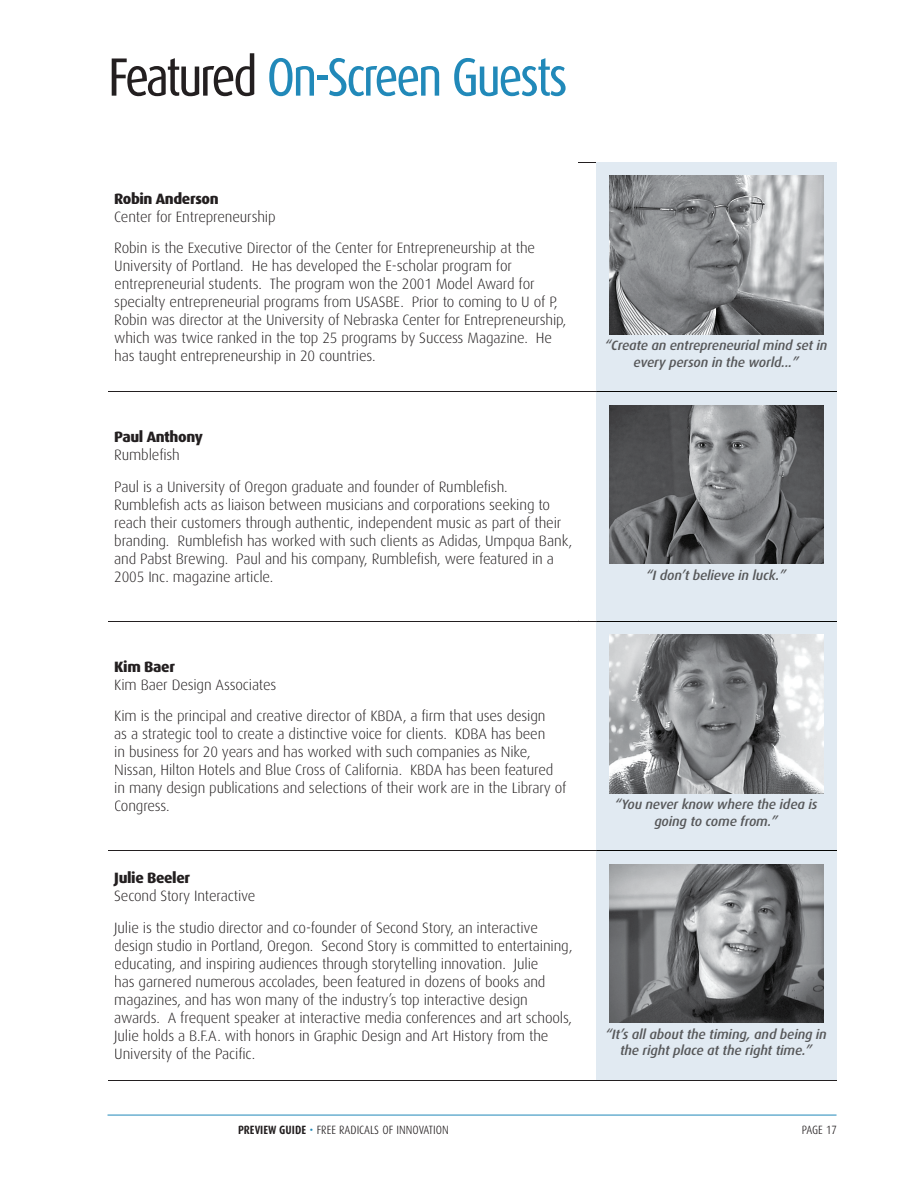
<style>
.page{position:relative;width:918px;height:1188px;background:#fff}
.page>*{position:absolute;margin:0;border:0;box-sizing:border-box;transform-origin:0 0}
.t1{font:54px "Dax Condensed";letter-spacing:-.05em;color:#2189b9}
.t2{font:300 15px/18px "Dax";letter-spacing:-.01em;color:#231f20}
.t3{font:800 15px "Dax";letter-spacing:-.025em;color:#231f20}
.t4{font:italic 500 13.5px/16.2px "Dax";letter-spacing:-.01em;color:#57585a;text-align:center}
.t5{font:300 12px "Dax Condensed";color:#231f20}
.s1{color:#231f20}
.s2{font-weight:700}
.s3{color:#2189b9}
</style>
<div class="page">
<hr style="left:108px;top:1115px;width:729px;height:1px;background:#2189b9">
<div style="left:597px;top:162px;width:240px;height:918px;background:#e1eaf2"></div>
<hr style="left:108px;top:850px;width:471px;height:1px;background:#231f20">
<hr style="left:597px;top:850px;width:240px;height:1px;background:#040503">
<svg style="left:579px;top:162px;width:17px;height:1px"></svg>
<hr style="left:108px;top:391px;width:471px;height:1px;background:#231f20">
<svg style="left:579px;top:391px;width:18px;height:1px"></svg>
<hr style="left:597px;top:391px;width:240px;height:1px;background:#040503">
<hr style="left:108px;top:621px;width:471px;height:1px;background:#231f20">
<svg style="left:579px;top:621px;width:18px;height:1px"></svg>
<hr style="left:597px;top:621px;width:240px;height:1px;background:#040503">
<svg style="left:579px;top:850px;width:18px;height:1px"></svg>
<hr style="left:108px;top:1080px;width:729px;height:1px;background:#231f20">
<img style="left:609px;top:176px;width:214px;height:158px">
<img style="left:609px;top:405px;width:214px;height:159px">
<img style="left:609px;top:635px;width:214px;height:158px">
<img style="left:609px;top:864px;width:214px;height:159px">
<h1 class="t1" style="left:108px;top:54px;width:461px"><span class="s1">Featured</span> On-Screen Guests</h1>
<p class="t3" style="left:114px;top:192px;width:106px">Robin Anderson</p>
<p class="t2" style="left:114px;top:202px;width:422px;line-height:31.5px">Center for Entrepreneurship<br>Robin is the Executive Director of the Center for Entrepreneurship at the</p>
<p class="t2" style="left:114px;top:258px;width:454px">University of Portland. He has developed the E-scholar program for entrepreneurial students. The program won the 2001 Model Award for specialty entrepreneurial programs from USASBE. Prior to coming to U of P, Robin was director at the University of Nebraska Center for Entrepreneurship, which was twice ranked in the top 25 programs by Success Magazine. He has taught entrepreneurship in 20 countries.</p>
<p class="t3" style="left:114px;top:431px;width:90px">Paul Anthony</p>
<p class="t2" style="left:114px;top:440px;width:395px;line-height:31.5px">Rumblefish<br>Paul is a University of Oregon graduate and founder of Rumblefish.</p>
<p class="t2" style="left:114px;top:497px;width:460px">Rumblefish acts as liaison between musicians and corporations seeking to reach their customers through authentic, independent music as part of their branding. Rumblefish has worked with such clients as Adidas, Umpqua Bank, and Pabst Brewing. Paul and his company, Rumblefish, were featured in a 2005 Inc. magazine article.</p>
<p class="t3" style="left:114px;top:660px;width:62px">Kim Baer</p>
<p class="t2" style="left:114px;top:670px;width:433px;line-height:31.5px">Kim Baer Design Associates<br>Kim is the principal and creative director of KBDA, a firm that uses design</p>
<p class="t2" style="left:114px;top:726px;width:454px">as a strategic tool to create a distinctive voice for clients. KDBA has been<br>in business for 20 years and has worked with such companies as Nike, Nissan, Hilton Hotels and Blue Cross of California. KBDA has been featured in many design publications and selections of their work are in the Library of Congress.</p>
<p class="t3" style="left:114px;top:872px;width:77px">Julie Beeler</p>
<p class="t2" style="left:114px;top:881px;width:425px;line-height:31.5px">Second Story Interactive<br>Julie is the studio director and co-founder of Second Story, an interactive</p>
<p class="t2" style="left:114px;top:938px;width:460px">design studio in Portland, Oregon. Second Story is committed to entertaining, educating, and inspiring audiences through storytelling innovation. Julie<br>has garnered numerous accolades, been featured in dozens of books and magazines, and has won many of the industry’s top interactive design awards. A frequent speaker at interactive media conferences and art schools, Julie holds a B.F.A. with honors in Graphic Design and Art History from the University of the Pacific.</p>
<p class="t4" style="left:605px;top:339px;width:224px">“Create an entrepreneurial mind set in every person in the world...”</p>
<p class="t4" style="left:646px;top:568px;width:141px">“I don’t believe in luck.”</p>
<p class="t4" style="left:615px;top:798px;width:204px">“You never know where the idea is going to come from.”</p>
<p class="t4" style="left:605px;top:1027px;width:223px">“It’s all about the timing, and being in the right place at the right time.”</p>
<p class="t5" style="left:238px;top:1125px;width:212px"><span class="s2">PREVIEW GUIDE</span> <span class="s3">•</span> FREE RADICALS OF INNOVATION</p>
<p class="t5" style="left:802px;top:1125px;width:36px">PAGE 17</p>
</div>
